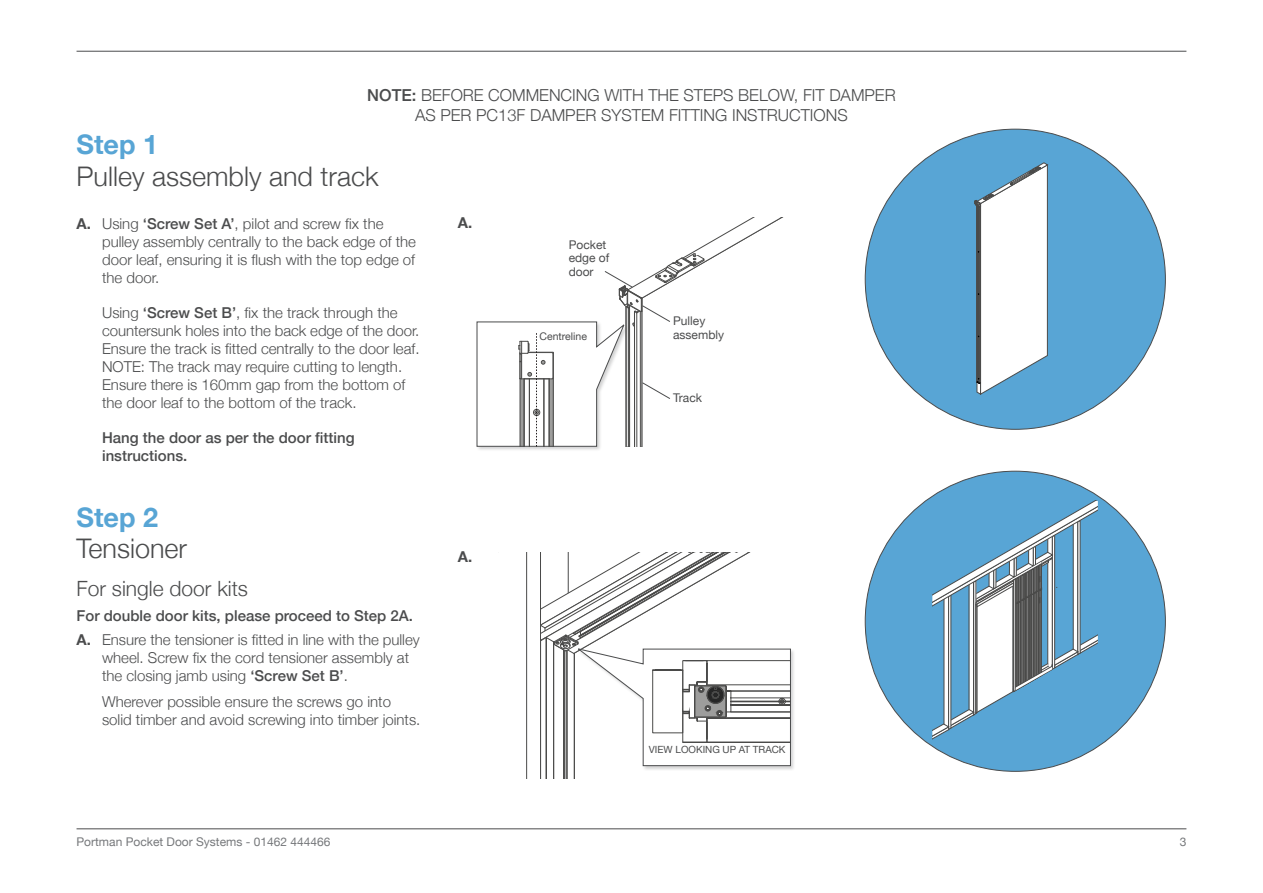
<style>
.page{position:relative;width:1263px;height:893px;background:#fff}
.page>*{position:absolute;margin:0;border:0;box-sizing:border-box;transform-origin:0 0}
.t1{font:300 27px "Helvetica Neue";color:#4b4c4d}
.t2{font:700 27px "Helvetica Neue";color:#58a5d5}
.t3{font:300 21px "Helvetica Neue";color:#4b4c4d}
.t4{font:300 16.5px/19.8px "Helvetica Neue";color:#4b4c4d;text-align:center}
.t5{font:300 15px/18px "Helvetica Neue";color:#4b4c4d}
.t6{font:500 15px/18px "Helvetica Neue";color:#4b4c4d}
.t7{font:700 15px "Helvetica Neue";color:#4b4c4d}
.t8{font:12px "Helvetica Neue";color:#76787b}
.t9{font:12px/13.5px "Helvetica Neue";color:#4b4c4d}
.t10{font:10.5px "Helvetica Neue";color:#4b4c4d}
.t11{font:9.9px "Helvetica Neue";color:#4b4c4d}
.s1{font-weight:500}
.s2{font-weight:700}
</style>
<div class="page">
<hr style="left:77px;top:829px;width:1109px;height:1px;background:#4b4c4d">
<hr style="left:77px;top:51px;width:1109px;height:1px;background:#4b4c4d">
<div style="left:865px;top:129px;width:300px;height:300px;background:#58a5d5;border-radius:50%"></div>
<div style="left:865px;top:471px;width:300px;height:300px;background:#58a5d5;border-radius:50%"></div>
<svg style="left:975px;top:163px;width:73px;height:231px"></svg>
<svg style="left:932px;top:501px;width:166px;height:239px"></svg>
<div style="left:476px;top:321px;width:153px;height:130px;background:#4b4c4d;opacity:.25"></div>
<svg style="left:498px;top:553px;width:355px;height:277px"></svg>
<svg style="left:477px;top:218px;width:305px;height:229px"></svg>
<p class="t4" style="left:367px;top:84px;width:530px"><span class="s1">NOTE:</span> BEFORE COMMENCING WITH THE STEPS BELOW, FIT DAMPER<br>AS PER PC13F DAMPER SYSTEM FITTING INSTRUCTIONS</p>
<p class="t2" style="left:77px;top:123px;width:83px">Step 1</p>
<p class="t1" style="left:77px;top:154px;width:304px">Pulley assembly and track</p>
<p class="t5" style="left:102px;top:214px;width:315px;text-indent:-26px"><span class="s2">A.</span> Using <span class="s1">‘Screw Set A’</span>, pilot and screw fix the pulley assembly centrally to the back edge of the door leaf, ensuring it is flush with the top edge of the door.</p>
<p class="t5" style="left:102px;top:303px;width:319px">Using <span class="s1">‘Screw Set B’</span>, fix the track through the countersunk holes into the back edge of the door.<br>Ensure the track is fitted centrally to the door leaf.<br>NOTE: The track may require cutting to length.<br>Ensure there is 160mm gap from the bottom of the door leaf to the bottom of the track.</p>
<p class="t6" style="left:102px;top:428px;width:254px">Hang the door as per the door fitting instructions.</p>
<p class="t2" style="left:77px;top:496px;width:83px">Step 2</p>
<p class="t1" style="left:77px;top:527px;width:112px">Tensioner</p>
<p class="t3" style="left:77px;top:572px;width:173px">For single door kits</p>
<p class="t6" style="left:77px;top:605px;width:338px">For double door kits, please proceed to Step 2A.</p>
<p class="t5" style="left:102px;top:629px;width:319px;text-indent:-26px"><span class="s2">A.</span> Ensure the tensioner is fitted in line with the pulley wheel. Screw fix the cord tensioner assembly at the closing jamb using <span class="s1">‘Screw Set B’</span>.</p>
<p class="t5" style="left:102px;top:692px;width:320px">Wherever possible ensure the screws go into solid timber and avoid screwing into timber joints.</p>
<p class="t7" style="left:458px;top:211px;width:16px">A.</p>
<p class="t7" style="left:458px;top:545px;width:16px">A.</p>
<p class="t9" style="left:569px;top:239px;width:42px">Pocket edge of door</p>
<p class="t10" style="left:539px;top:329px;width:49px">Centreline</p>
<p class="t9" style="left:673px;top:315px;width:52px">Pulley assembly</p>
<p class="t9" style="left:673px;top:392px;width:30px">Track</p>
<p class="t11" style="left:649px;top:742px;width:138px">VIEW LOOKING UP AT TRACK</p>
<p class="t8" style="left:77px;top:833px;width:255px">Portman Pocket Door Systems - 01462 444466</p>
<p class="t8" style="left:1180px;top:833px;width:8px">3</p>
</div>
